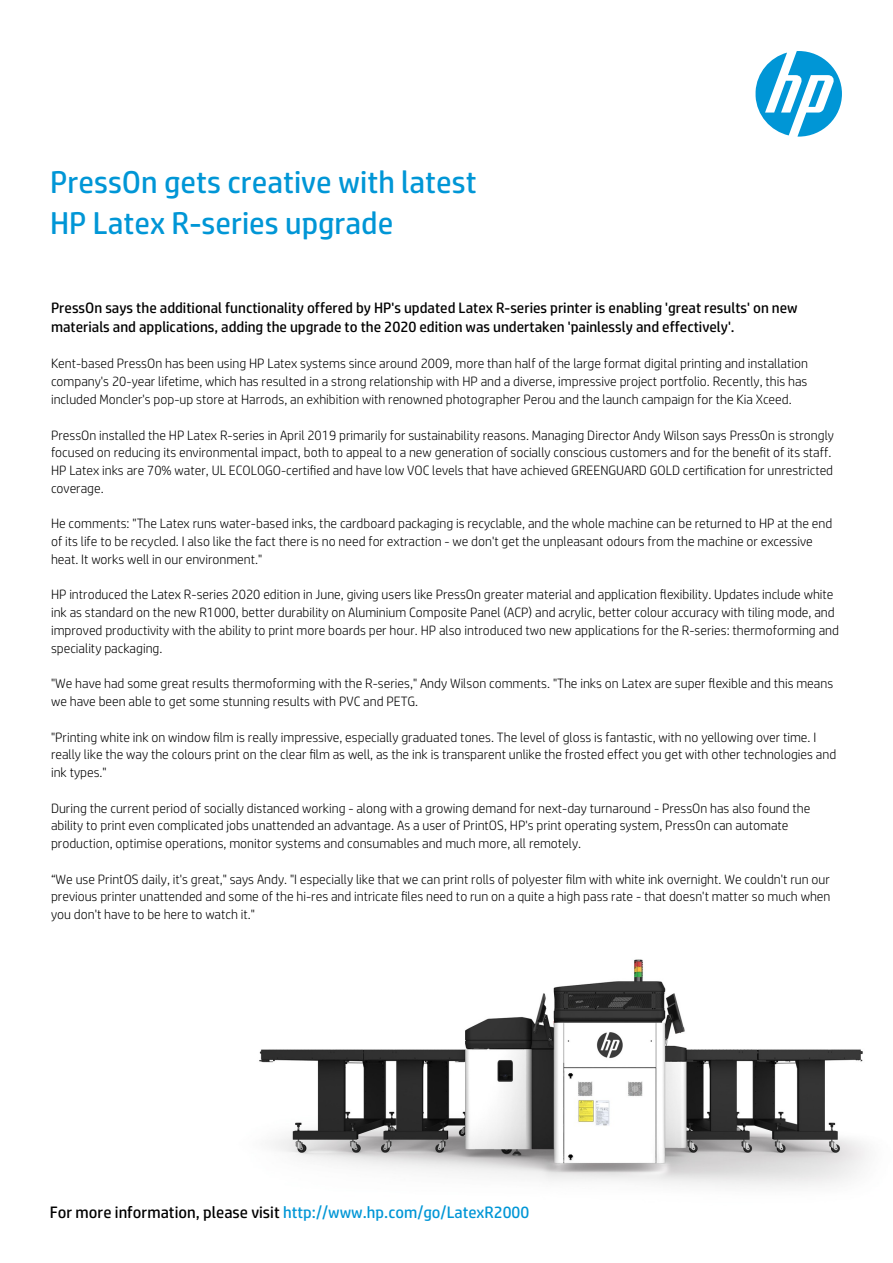
<style>
.page{position:relative;width:893px;height:1263px;background:#fff}
.page>*{position:absolute;margin:0;border:0;box-sizing:border-box;transform-origin:0 0}
.t1{font:31.5px/41.4px "HP Simplified W02";color:#0096d6}
.t2{font:16.5px "HP Simplified W02";color:#0096d6}
.t3{font:15px/19.8px "HP Simplified W02";color:#000}
.t4{font:300 13.5px/17.7px "HP Simplified";color:#000}
.s1{color:#000}
</style>
<div class="page">
<img style="left:259px;top:959px;width:610px;height:228px">
<svg style="left:756px;top:51px;width:86px;height:86px"></svg>
<h1 class="t1" style="left:50px;top:162px;width:428px">PressOn gets creative with latest<br>HP Latex R-series upgrade</h1>
<p class="t3" style="left:51px;top:298px;width:748px">PressOn says the additional functionality offered by HP's updated Latex R-series printer is enabling 'great results' on new materials and applications, adding the upgrade to the 2020 edition was undertaken 'painlessly and effectively'.</p>
<p class="t4" style="left:51px;top:355px;width:758px;text-align:justify">Kent-based PressOn has been using HP Latex systems since around 2009, more than half of the large format digital printing and installation company's 20-year lifetime, which has resulted in a strong relationship with HP and a diverse, impressive project portfolio. Recently, this has included Moncler's pop-up store at Harrods, an exhibition with renowned photographer Perou and the launch campaign for the Kia Xceed.</p>
<p class="t4" style="left:51px;top:426px;width:784px">PressOn installed the HP Latex R-series in April 2019 primarily for sustainability reasons. Managing Director Andy Wilson says PressOn is strongly focused on reducing its environmental impact, both to appeal to a new generation of socially conscious customers and for the benefit of its staff.<br>HP Latex inks are 70% water, UL ECOLOGO-certified and have low VOC levels that have achieved GREENGUARD GOLD certification for unrestricted coverage.</p>
<p class="t4" style="left:51px;top:515px;width:783px">He comments: "The Latex runs water-based inks, the cardboard packaging is recyclable, and the whole machine can be returned to HP at the end of its life to be recycled. I also like the fact there is no need for extraction - we don't get the unpleasant odours from the machine or excessive heat. It works well in our environment."</p>
<p class="t4" style="left:51px;top:586px;width:789px">HP introduced the Latex R-series 2020 edition in June, giving users like PressOn greater material and application flexibility. Updates include white ink as standard on the new R1000, better durability on Aluminium Composite Panel (ACP) and acrylic, better colour accuracy with tiling mode, and improved productivity with the ability to print more boards per hour. HP also introduced two new applications for the R-series: thermoforming and speciality packaging.</p>
<p class="t4" style="left:51px;top:675px;width:784px">"We have had some great results thermoforming with the R-series," Andy Wilson comments. "The inks on Latex are super flexible and this means we have been able to get some stunning results with PVC and PETG.</p>
<p class="t4" style="left:51px;top:728px;width:787px">"Printing white ink on window film is really impressive, especially graduated tones. The level of gloss is fantastic, with no yellowing over time. I really like the way the colours print on the clear film as well, as the ink is transparent unlike the frosted effect you get with other technologies and ink types."</p>
<p class="t4" style="left:51px;top:799px;width:761px">During the current period of socially distanced working - along with a growing demand for next-day turnaround - PressOn has also found the ability to print even complicated jobs unattended an advantage. As a user of PrintOS, HP's print operating system, PressOn can automate production, optimise operations, monitor systems and consumables and much more, all remotely.</p>
<p class="t4" style="left:51px;top:871px;width:781px;text-align:justify">“We use PrintOS daily, it's great," says Andy. "I especially like that we can print rolls of polyester film with white ink overnight. We couldn't run our previous printer unattended and some of the hi-res and intricate files need to run on a quite a high pass rate - that doesn't matter so much when you don't have to be here to watch it."</p>
<p class="t2" style="left:50px;top:1204px;width:481px"><span class="s1">For more information, please visit</span> http://www.hp.com/go/LatexR2000</p>
</div>
